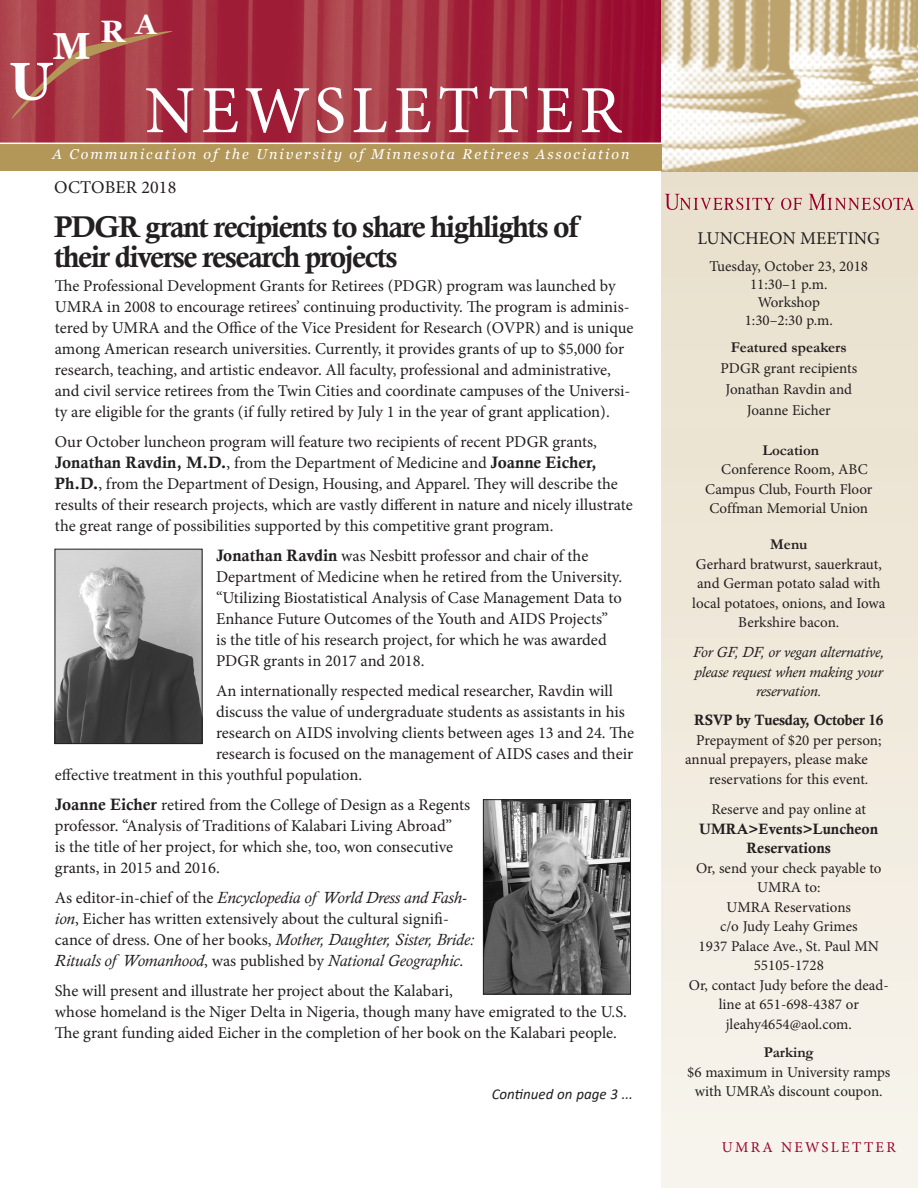
<style>
.page{position:relative;width:918px;height:1188px;background:#fff}
.page>*{position:absolute;margin:0;border:0;box-sizing:border-box;transform-origin:0 0}
.t1{font:67.5px "Minion Pro";letter-spacing:.09em;color:#fff}
.t2{font:700 52.65px "Georgia";color:#fff}
.t3{font:700 37.2px "Georgia";color:#fff}
.t4{font:700 30.75px "Georgia";color:#fff}
.Main_Head{font:30px/30px "Calis MT Bol";letter-spacing:-.05em;color:#231f20}
.Meeting_Head{font:18px "Minion Pro";color:#231f20}
.Issue_Date{font:18px "Minion Pro";letter-spacing:.01em;color:#231f20}
.Body_Paragraph{font:16.5px/21px "Minion Pro";color:#231f20}
.Sidebar_Text{font:15px/19.5px "Minion Pro";color:#231f20;text-align:center}
.Speaker_Name_Title{font:15px/21px "Minion Pro";color:#231f20;text-align:center}
.Sidebar_Text-2{font:italic 15px/19.5px "Calisto";color:#231f20;text-align:center}
.Speaker_Head{font:15px/18px "Minion Pro";color:#231f20;text-align:center}
.Sidebar_Text-3{font:15px "Calis MT Bol";letter-spacing:-.02em;color:#231f20}
.When{font:700 15px "Garamond";color:#231f20}
.Level_2_Head{font:italic 15px "Calibri";color:#231f20}
.t5{font:15px "Minion Pro";letter-spacing:.155em;color:#98012d}
.Speaker_Name_Title-2{font:700 15px "Garamond";color:#231f20}
.t6{font:italic 14.25px "Georgia";letter-spacing:.14em;color:#fff}
.s1{font-family:"Calis MT Bol"}
.s2{font-family:"Calisto";font-style:italic}
.s3{font-family:"Garamond";font-weight:700}
</style>
<div class="page">
<div style="left:661px;top:159px;width:257px;height:1029px;background:linear-gradient(to bottom,#e7dec9,#f8f5ee)"></div>
<img style="left:0;top:0;width:661px;height:142px">
<img style="left:661px;top:0;width:257px;height:171px">
<div style="left:0;top:144px;width:661px;height:27px;background:#b39758"></div>
<svg style="left:9px;top:28px;width:164px;height:90px;background:#aa4048"></svg>
<svg style="left:665px;top:194px;width:110px;height:16px;background:#d8b3ac"></svg>
<svg style="left:781px;top:198px;width:21px;height:12px"></svg>
<svg style="left:809px;top:194px;width:105px;height:16px;background:#d6aea9"></svg>
<img style="left:57px;top:551px;width:143px;height:191px">
<div style="left:55px;top:549px;width:147px;height:195px;border:1px solid #231f20"></div>
<img style="left:485px;top:801px;width:144px;height:191px">
<div style="left:483px;top:799px;width:148px;height:195px;border:1px solid #231f20"></div>
<p class="t3" style="left:53px;top:22px;width:40px">M</p>
<p class="t2" style="left:9px;top:47px;width:45px">U</p>
<p class="t4" style="left:101px;top:12px;width:57px">R <sup>A</sup></p>
<p class="t1" style="left:145px;top:65px;width:478px">NEWSLETTER</p>
<p class="t6" style="left:53px;top:145px;width:578px">A Communication of the University of Minnesota Retirees Association</p>
<p class="Issue_Date" style="left:54px;top:175px;width:124px">OCTOBER 2018</p>
<p class="Main_Head" style="left:54px;top:211px;width:526px">PDGR grant recipients to share highlights of their diverse research projects</p>
<p class="Body_Paragraph" style="left:55px;top:275px;width:580px">The Professional Development Grants for Retirees (PDGR) program was launched by UMRA in 2008 to encourage retirees’ continuing productivity. The program is adminis&shy;tered by UMRA and the Office of the Vice President for Research (OVPR) and is unique among American research universities. Currently, it provides grants of up to $5,000 for research, teaching, and artistic endeavor. All faculty, professional and administrative, and civil service retirees from the Twin Cities and coordinate campuses of the Universi&shy;ty are eligible for the grants (if fully retired by July 1 in the year of grant application).</p>
<p class="Body_Paragraph" style="left:55px;top:431px;width:579px">Our October luncheon program will feature two recipients of recent PDGR grants, <span class="s1">Jonathan Ravdin, M.D.</span>, from the Department of Medicine and <span class="s1">Joanne Eicher, Ph.D.</span>, from the Department of Design, Housing, and Apparel. They will describe the results of their research projects, which are vastly different in nature and nicely illustrate the great range of possibilities supported by this competitive grant program.</p>
<p class="Body_Paragraph" style="left:216px;top:545px;width:408px"><span class="s1">Jonathan Ravdin</span> was Nesbitt professor and chair of the Department of Medicine when he retired from the University. “Utilizing Biostatistical Analysis of Case Management Data to Enhance Future Outcomes of the Youth and AIDS Projects” is the title of his research project, for which he was awarded PDGR grants in 2017 and 2018.</p>
<p class="Body_Paragraph" style="left:216px;top:680px;width:398px">An internationally respected medical researcher, Ravdin will</p>
<p class="Body_Paragraph" style="left:216px;top:701px;width:410px">discuss the value of undergraduate students as assistants in his</p>
<p class="Body_Paragraph" style="left:216px;top:722px;width:420px">research on AIDS involving clients between ages 13 and 24. The</p>
<p class="Body_Paragraph" style="left:216px;top:743px;width:419px">research is focused on the management of AIDS cases and their</p>
<p class="Body_Paragraph" style="left:55px;top:764px;width:309px">effective treatment in this youthful population.</p>
<p class="Body_Paragraph" style="left:55px;top:794px;width:417px"><span class="s1">Joanne Eicher</span> retired from the College of Design as a Regents professor. “Analysis of Traditions of Kalabari Living Abroad”<br>is the title of her project, for which she, too, won consecutive grants, in 2015 and 2016.</p>
<p class="Body_Paragraph" style="left:55px;top:887px;width:421px">As editor-in-chief of the <span class="s2">Encyclopedia of World Dress and Fash&shy;ion</span>, Eicher has written extensively about the cultural signifi&shy;cance of dress. One of her books, <span class="s2">Mother, Daughter, Sister, Bride:<br>Rituals of Womanhood</span>, was published by <span class="s2">National Geographic</span>.</p>
<p class="Body_Paragraph" style="left:55px;top:980px;width:574px">She will present and illustrate her project about the Kalabari,<br>whose homeland is the Niger Delta in Nigeria, though many have emigrated to the U.S.<br>The grant funding aided Eicher in the completion of her book on the Kalabari people.</p>
<p class="Level_2_Head" style="left:492px;top:1084px;width:143px">Continued on page 3 ...</p>
<p class="Meeting_Head" style="left:698px;top:226px;width:184px">LUNCHEON MEETING</p>
<p class="Speaker_Head" style="left:710px;top:257px;width:160px">Tuesday, October 23, 2018<br>11:30–1 p.m.<br>Workshop<br>1:30–2:30 p.m.</p>
<p class="When" style="left:731px;top:338px;width:117px">Featured speakers</p>
<p class="Speaker_Name_Title" style="left:720px;top:358px;width:138px">PDGR grant recipients<br>Jonathan Ravdin and<br>Joanne Eicher</p>
<p class="Speaker_Name_Title-2" style="left:763px;top:440px;width:58px">Location</p>
<p class="Speaker_Name_Title" style="left:721px;top:459px;width:148px">Conference Room, ABC</p>
<p class="Speaker_Name_Title" style="left:705px;top:478px;width:169px">Campus Club, Fourth Floor</p>
<p class="Speaker_Name_Title" style="left:709px;top:498px;width:160px">Coffman Memorial Union</p>
<p class="When" style="left:770px;top:534px;width:39px">Menu</p>
<p class="Sidebar_Text" style="left:692px;top:554px;width:195px">Gerhard bratwurst, sauerkraut, and German potato salad with local potatoes, onions, and Iowa<br>Berkshire bacon.</p>
<p class="Sidebar_Text-2" style="left:693px;top:643px;width:193px">For GF, DF, or vegan alternative, please request when making your reservation.</p>
<p class="Sidebar_Text-3" style="left:694px;top:712px;width:191px">RSVP by Tuesday, October 16</p>
<p class="Sidebar_Text" style="left:696px;top:730px;width:187px">Prepayment of $20 per person;</p>
<p class="Sidebar_Text" style="left:685px;top:750px;width:184px">annual prepayers, please make</p>
<p class="Sidebar_Text" style="left:709px;top:769px;width:161px">reservations for this event.</p>
<p class="Sidebar_Text" style="left:689px;top:800px;width:201px">Reserve and pay online at<br><span class="s1">UMRA&gt;Events&gt;Luncheon<br>Reservations<br></span>Or, send your check payable to<br>UMRA to:<br>UMRA Reservations<br>c/o Judy Leahy Grimes<br>1937 Palace Ave., St. Paul MN<br>55105-1728<br>Or, contact Judy before the dead&shy;line at 651-698-4387 or jleahy4654@aol.com.</p>
<p class="Sidebar_Text" style="left:687px;top:1043px;width:205px"><span class="s3">Parking<br></span>$6 maximum in University ramps with UMRA’s discount coupon.</p>
<p class="t5" style="left:722px;top:1137px;width:175px">UMRA NEWSLETTER</p>
</div>
